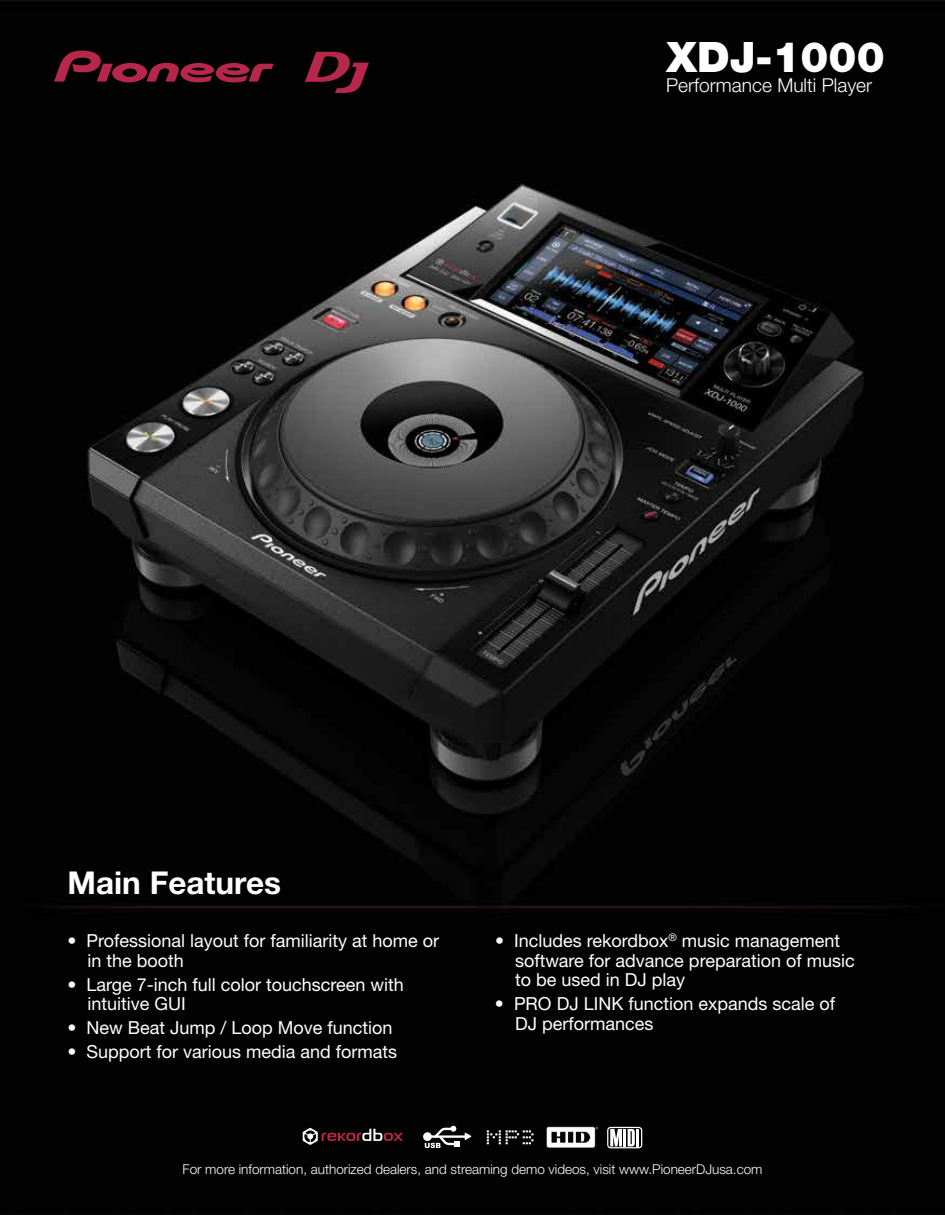
<style>
.page{position:relative;width:945px;height:1215px;background:#fff}
.page>*{position:absolute;margin:0;border:0;box-sizing:border-box;transform-origin:0 0}
.t1{font:900 42px "Helvetica Neue";color:#fff}
.t2{font:700 31.5px "Helvetica Neue LT Std";color:#fff}
.t3{font:300 19.2px "Helvetica Neue LT Std";color:#fff}
.t4{font:18px/19.5px "Helvetica Neue";color:#fff}
.t5{font:300 13.5px "Helvetica Neue LT Std";color:#fff}
</style>
<div class="page">
<img style="left:0;top:0;width:945px;height:1215px">
<svg style="left:54px;top:51px;width:315px;height:42px;background:#360c17"></svg>
<svg style="left:487px;top:1130px;width:46px;height:14px"></svg>
<svg style="left:423px;top:1132px;width:9px;height:9px"></svg>
<svg style="left:425px;top:1126px;width:46px;height:22px"></svg>
<svg style="left:607px;top:1127px;width:35px;height:21px"></svg>
<svg style="left:303px;top:1128px;width:100px;height:17px;background:#3f292e"></svg>
<img style="left:542px;top:1122px;width:59px;height:29px">
<h1 class="t1" style="left:666px;top:32px;width:220px">XDJ-1000</h1>
<p class="t3" style="left:666px;top:74px;width:208px">Performance Multi Player</p>
<h2 class="t2" style="left:68px;top:863px;width:215px">Main Features</h2>
<p class="t4" style="left:88px;top:931px;width:353px;text-indent:-20px">• Professional layout for familiarity at home or in the booth</p>
<p class="t4" style="left:88px;top:974px;width:318px;text-indent:-20px">• Large 7-inch full color touchscreen with intuitive GUI</p>
<p class="t4" style="left:68px;top:1018px;width:327px">• New Beat Jump / Loop Move function</p>
<p class="t4" style="left:68px;top:1042px;width:331px">• Support for various media and formats</p>
<p class="t4" style="left:515px;top:931px;width:341px;text-indent:-20px">• Includes rekordbox<sup>®</sup> music management software for advance preparation of music to be used in DJ play</p>
<p class="t4" style="left:515px;top:994px;width:322px;text-indent:-20px">• PRO DJ LINK function expands scale of<br>DJ performances</p>
<p class="t5" style="left:183px;top:1161px;width:581px">For more information, authorized dealers, and streaming demo videos, visit www.PioneerDJusa.com</p>
</div>
